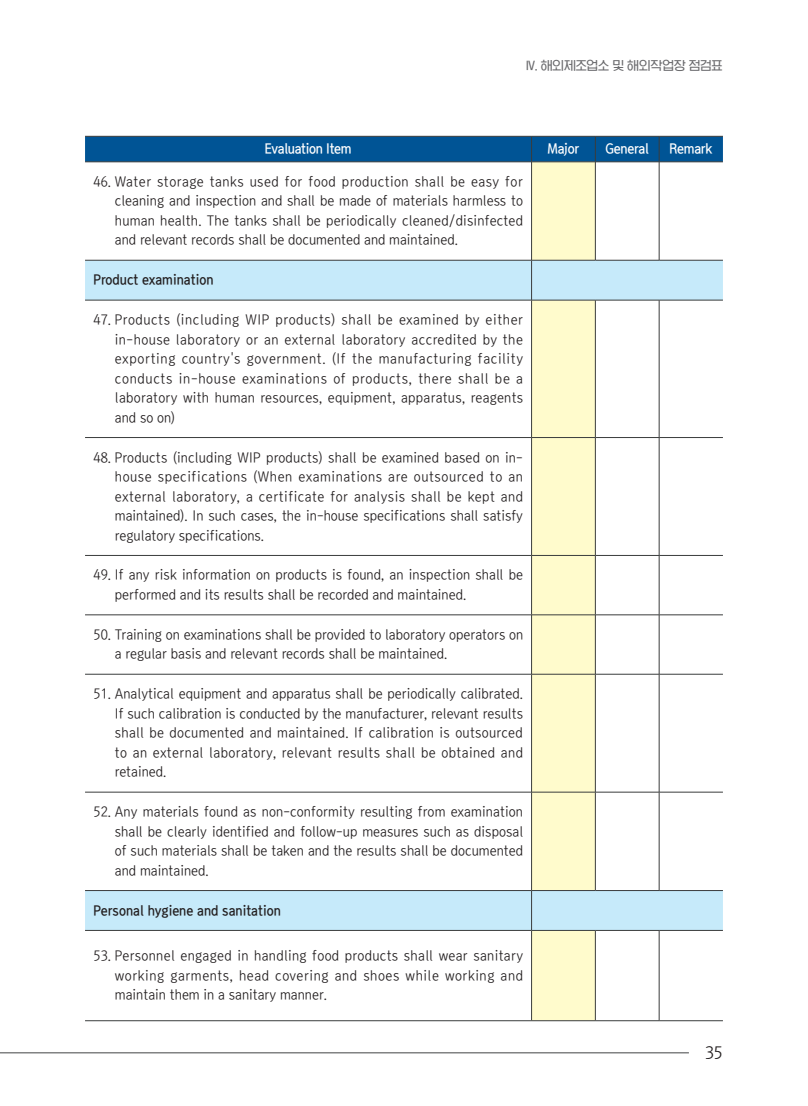
<style>
.page{position:relative;width:808px;height:1106px;background:#fff}
.page>*{position:absolute;margin:0;border:0;box-sizing:border-box;transform-origin:0 0}
.t1{font:16.5px "Korean GD12 R";color:#231f20}
.ˇFFFFB9ˇFFFFD9ˇFFFF{font:13.5px/19.5px "Korean GD12 R";color:#231f20;text-align:justify;scale:.95 1}
.ˇFFFFB9ˇFFFFD9ˇFFFF-2{font:13.5px "Korean GD15 R";color:#231f20;scale:.95 1}
.ˇFFFFB9ˇFFFFD9ˇFFFF-3{font:13.5px "Korean GD15 R";letter-spacing:-.025em;color:#fff;scale:.95 1}
.t2{font:12px "Korean SWGI1 R";letter-spacing:-.03em;color:#69696c}
</style>
<div class="page">
<hr style="left:0;top:1052px;width:689px;height:1px;background:#57585a">
<div style="left:532px;top:163px;width:63px;height:857px;background:#fffbcc"></div>
<svg style="left:85px;top:261px;width:638px;height:669px"></svg>
<hr style="left:531px;top:162px;width:1px;height:98px;background:#3a3c3c">
<hr style="left:595px;top:162px;width:1px;height:98px;background:#3a3c3c">
<hr style="left:659px;top:162px;width:1px;height:98px;background:#3a3c3c">
<hr style="left:85px;top:260px;width:446px;height:1px;background:#3a3c3c">
<hr style="left:531px;top:260px;width:64px;height:1px;background:#3a3c3c">
<hr style="left:531px;top:260px;width:1px;height:40px;background:#3a3c3c">
<hr style="left:595px;top:260px;width:64px;height:1px;background:#3a3c3c">
<hr style="left:659px;top:260px;width:64px;height:1px;background:#3a3c3c">
<hr style="left:85px;top:300px;width:446px;height:1px;background:#3a3c3c">
<hr style="left:531px;top:300px;width:64px;height:1px;background:#3a3c3c">
<hr style="left:531px;top:300px;width:1px;height:137px;background:#3a3c3c">
<hr style="left:595px;top:300px;width:64px;height:1px;background:#3a3c3c">
<hr style="left:595px;top:300px;width:1px;height:137px;background:#3a3c3c">
<hr style="left:659px;top:300px;width:64px;height:1px;background:#3a3c3c">
<hr style="left:659px;top:300px;width:1px;height:137px;background:#3a3c3c">
<hr style="left:85px;top:437px;width:446px;height:1px;background:#3a3c3c">
<hr style="left:531px;top:437px;width:64px;height:1px;background:#3a3c3c">
<hr style="left:531px;top:438px;width:1px;height:117px;background:#3a3c3c">
<hr style="left:595px;top:437px;width:64px;height:1px;background:#3a3c3c">
<hr style="left:595px;top:438px;width:1px;height:117px;background:#3a3c3c">
<hr style="left:659px;top:437px;width:64px;height:1px;background:#3a3c3c">
<hr style="left:659px;top:438px;width:1px;height:117px;background:#3a3c3c">
<hr style="left:85px;top:555px;width:446px;height:1px;background:#3a3c3c">
<hr style="left:531px;top:555px;width:64px;height:1px;background:#3a3c3c">
<hr style="left:531px;top:555px;width:1px;height:59px;background:#3a3c3c">
<hr style="left:595px;top:555px;width:64px;height:1px;background:#3a3c3c">
<hr style="left:595px;top:555px;width:1px;height:59px;background:#3a3c3c">
<hr style="left:659px;top:555px;width:64px;height:1px;background:#3a3c3c">
<hr style="left:659px;top:555px;width:1px;height:59px;background:#3a3c3c">
<hr style="left:85px;top:614px;width:446px;height:1px;background:#3a3c3c">
<hr style="left:531px;top:614px;width:64px;height:1px;background:#3a3c3c">
<hr style="left:531px;top:615px;width:1px;height:59px;background:#3a3c3c">
<hr style="left:595px;top:614px;width:64px;height:1px;background:#3a3c3c">
<hr style="left:595px;top:615px;width:1px;height:59px;background:#3a3c3c">
<hr style="left:659px;top:614px;width:64px;height:1px;background:#3a3c3c">
<hr style="left:659px;top:615px;width:1px;height:59px;background:#3a3c3c">
<hr style="left:85px;top:674px;width:446px;height:1px;background:#3a3c3c">
<hr style="left:531px;top:674px;width:64px;height:1px;background:#3a3c3c">
<hr style="left:531px;top:674px;width:1px;height:118px;background:#3a3c3c">
<hr style="left:595px;top:674px;width:64px;height:1px;background:#3a3c3c">
<hr style="left:595px;top:674px;width:1px;height:118px;background:#3a3c3c">
<hr style="left:659px;top:674px;width:64px;height:1px;background:#3a3c3c">
<hr style="left:659px;top:674px;width:1px;height:118px;background:#3a3c3c">
<hr style="left:85px;top:792px;width:446px;height:1px;background:#3a3c3c">
<hr style="left:531px;top:792px;width:64px;height:1px;background:#3a3c3c">
<hr style="left:531px;top:792px;width:1px;height:98px;background:#3a3c3c">
<hr style="left:595px;top:792px;width:64px;height:1px;background:#3a3c3c">
<hr style="left:595px;top:792px;width:1px;height:98px;background:#3a3c3c">
<hr style="left:659px;top:792px;width:64px;height:1px;background:#3a3c3c">
<hr style="left:659px;top:792px;width:1px;height:98px;background:#3a3c3c">
<hr style="left:85px;top:890px;width:446px;height:1px;background:#3a3c3c">
<hr style="left:531px;top:890px;width:64px;height:1px;background:#3a3c3c">
<hr style="left:531px;top:890px;width:1px;height:40px;background:#3a3c3c">
<hr style="left:595px;top:890px;width:64px;height:1px;background:#3a3c3c">
<hr style="left:659px;top:890px;width:64px;height:1px;background:#3a3c3c">
<hr style="left:85px;top:930px;width:446px;height:1px;background:#3a3c3c">
<hr style="left:531px;top:930px;width:64px;height:1px;background:#3a3c3c">
<hr style="left:531px;top:930px;width:1px;height:90px;background:#3a3c3c">
<hr style="left:595px;top:930px;width:64px;height:1px;background:#3a3c3c">
<hr style="left:595px;top:930px;width:1px;height:90px;background:#3a3c3c">
<hr style="left:659px;top:930px;width:64px;height:1px;background:#3a3c3c">
<hr style="left:659px;top:930px;width:1px;height:90px;background:#3a3c3c">
<hr style="left:85px;top:1020px;width:446px;height:1px;background:#3a3c3c">
<hr style="left:531px;top:1020px;width:64px;height:1px;background:#3a3c3c">
<hr style="left:595px;top:1020px;width:64px;height:1px;background:#3a3c3c">
<hr style="left:659px;top:1020px;width:64px;height:1px;background:#3a3c3c">
<svg style="left:85px;top:136px;width:638px;height:26px;background:#04538f"></svg>
<hr style="left:85px;top:162px;width:446px;height:1px;background:#3a3c3c">
<hr style="left:531px;top:162px;width:64px;height:1px;background:#3a3c3c">
<hr style="left:595px;top:162px;width:64px;height:1px;background:#3a3c3c">
<hr style="left:659px;top:162px;width:64px;height:1px;background:#3a3c3c">
<p class="t2" style="left:525px;top:59px;width:200px">Ⅳ. 해외제조업소 및 해외작업장 점검표</p>
<p class="ˇFFFFB9ˇFFFFD9ˇFFFF-3" style="left:265px;top:141px;width:93px">Evaluation Item</p>
<p class="ˇFFFFB9ˇFFFFD9ˇFFFF-3" style="left:548px;top:141px;width:35px">Major</p>
<p class="ˇFFFFB9ˇFFFFD9ˇFFFF-3" style="left:605px;top:141px;width:47px">General</p>
<p class="ˇFFFFB9ˇFFFFD9ˇFFFF-3" style="left:669px;top:141px;width:47px">Remark</p>
<p class="ˇFFFFB9ˇFFFFD9ˇFFFF" style="left:115px;top:172px;width:431px;text-indent:-21px">46. Water storage tanks used for food production shall be easy for cleaning and inspection and shall be made of materials harmless to human health. The tanks shall be periodically cleaned/disinfected and relevant records shall be documented and maintained.</p>
<p class="ˇFFFFB9ˇFFFFD9ˇFFFF-2" style="left:94px;top:272px;width:128px">Product examination</p>
<p class="ˇFFFFB9ˇFFFFD9ˇFFFF" style="left:115px;top:310px;width:431px;text-indent:-21px">47. Products (including WIP products) shall be examined by either in-house laboratory or an external laboratory accredited by the exporting country's government. (If the manufacturing facility conducts in-house examinations of products, there shall be a laboratory with human resources, equipment, apparatus, reagents and so on)</p>
<p class="ˇFFFFB9ˇFFFFD9ˇFFFF" style="left:115px;top:447px;width:431px;text-indent:-21px">48. Products (including WIP products) shall be examined based on in&shy;house specifications (When examinations are outsourced to an external laboratory, a certificate for analysis shall be kept and maintained). In such cases, the in-house specifications shall satisfy regulatory specifications.</p>
<p class="ˇFFFFB9ˇFFFFD9ˇFFFF" style="left:115px;top:565px;width:431px;text-indent:-21px">49. If any risk information on products is found, an inspection shall be performed and its results shall be recorded and maintained.</p>
<p class="ˇFFFFB9ˇFFFFD9ˇFFFF" style="left:115px;top:625px;width:431px;text-indent:-21px">50. Training on examinations shall be provided to laboratory operators on a regular basis and relevant records shall be maintained.</p>
<p class="ˇFFFFB9ˇFFFFD9ˇFFFF" style="left:115px;top:684px;width:431px;text-indent:-21px">51. Analytical equipment and apparatus shall be periodically calibrated.<br>If such calibration is conducted by the manufacturer, relevant results shall be documented and maintained. If calibration is outsourced to an external laboratory, relevant results shall be obtained and retained.</p>
<p class="ˇFFFFB9ˇFFFFD9ˇFFFF" style="left:115px;top:802px;width:431px;text-indent:-21px">52. Any materials found as non-conformity resulting from examination shall be clearly identified and follow-up measures such as disposal of such materials shall be taken and the results shall be documented and maintained.</p>
<p class="ˇFFFFB9ˇFFFFD9ˇFFFF-2" style="left:94px;top:903px;width:199px">Personal hygiene and sanitation</p>
<p class="ˇFFFFB9ˇFFFFD9ˇFFFF" style="left:115px;top:946px;width:431px;text-indent:-21px">53. Personnel engaged in handling food products shall wear sanitary working garments, head covering and shoes while working and maintain them in a sanitary manner.</p>
<p class="t1" style="left:705px;top:1044px;width:19px">35</p>
</div>
